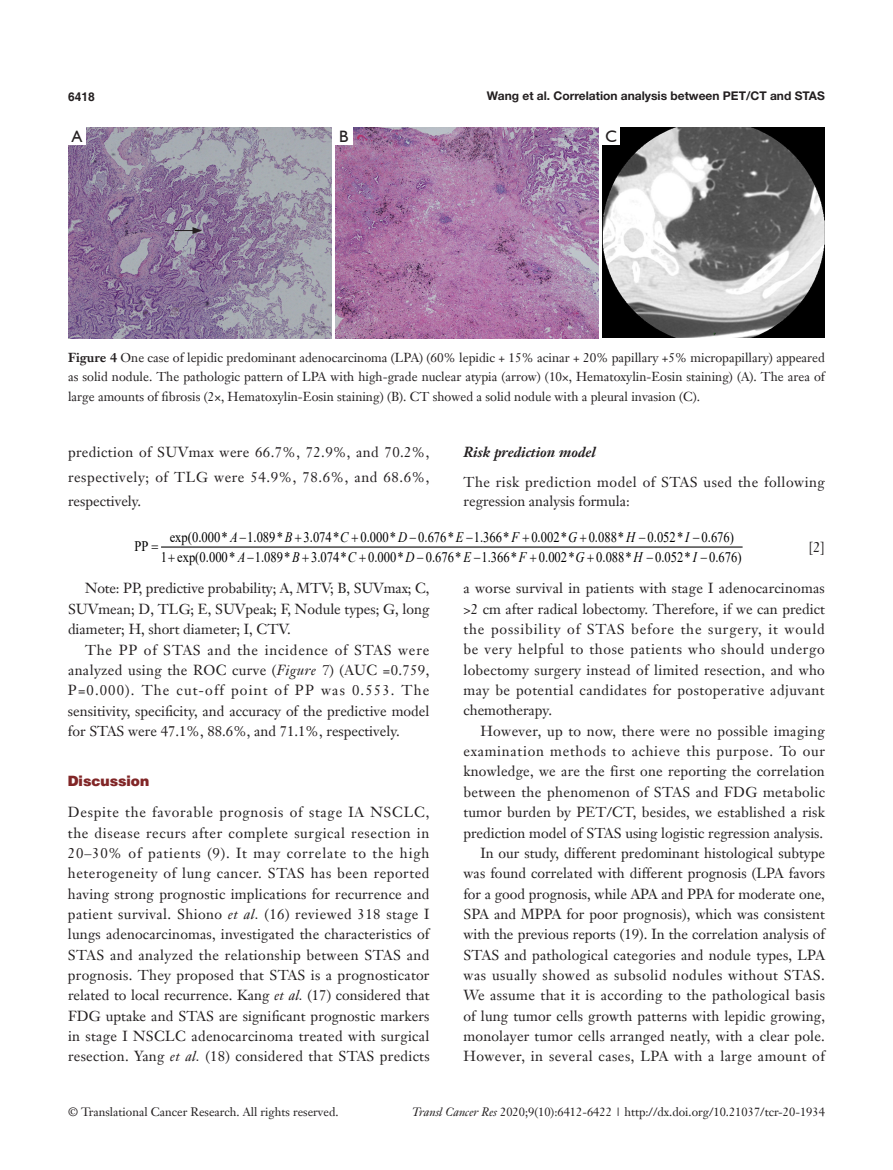
<style>
.page{position:relative;width:893px;height:1170px;background:#fff}
.page>*{position:absolute;margin:0;border:0;box-sizing:border-box;transform-origin:0 0}
.t1{font:16.5px "Humanist 521 BT";color:#231f20}
.t2{font:14.55px "Times New Roman";color:#000;scale:.86 1}
.t3{font:14.25px/20.4px "Janson Text LT";letter-spacing:.015em;color:#231f20;text-align:justify}
.t4{font:14.25px/19.5px "Janson Text LT";letter-spacing:.035em;color:#231f20}
.t5{font:italic 700 14.25px "Janson Text LT";color:#231f20}
.t6{font:900 14.25px "Helvetica";color:#812627}
.t7{font:12.75px/19.5px "Janson Text LT";color:#231f20;text-align:justify}
.t8{font:12px "Janson Text LT";color:#231f20}
.t9{font:700 12px "Helvetica Neue LT Pro";color:#231f20}
.t10{font:700 12px "Helvetica";color:#231f20}
.s1{font-weight:700}
.s2{font-style:italic}
</style>
<div class="page">
<hr style="left:162px;top:546px;width:580px;height:1px;background:#000">
<img style="left:68px;top:128px;width:263px;height:210px">
<img style="left:335px;top:128px;width:263px;height:210px">
<img style="left:603px;top:128px;width:221px;height:209px">
<div style="left:335px;top:128px;width:18px;height:17px;background:#fff"></div>
<div style="left:603px;top:128px;width:17px;height:17px;background:#fff"></div>
<div style="left:68px;top:128px;width:17px;height:17px;background:#fff"></div>
<svg style="left:175px;top:227px;width:27px;height:7px"></svg>
<p class="t10" style="left:68px;top:89px;width:28px">6418</p>
<p class="t9" style="left:487px;top:88px;width:339px">Wang et al. Correlation analysis between PET/CT and STAS</p>
<p class="t1" style="left:72px;top:126px;width:12px">A</p>
<p class="t1" style="left:339px;top:126px;width:11px">B</p>
<p class="t1" style="left:605px;top:126px;width:13px">C</p>
<p class="t7" style="left:68px;top:347px;width:758px"><span class="s1">Figure 4</span> One case of lepidic predominant adenocarcinoma (LPA) (60% lepidic + 15% acinar + 20% papillary +5% micropapillary) appeared as solid nodule. The pathologic pattern of LPA with high-grade nuclear atypia (arrow) (10×, Hematoxylin-Eosin staining) (A). The area of large amounts of fibrosis (2×, Hematoxylin-Eosin staining) (B). CT showed a solid nodule with a pleural invasion (C).</p>
<p class="t3" style="left:68px;top:440px;width:363px;line-height:24.5px">prediction of SUVmax were 66.7%, 72.9%, and 70.2%, respectively; of TLG were 54.9%, 78.6%, and 68.6%, respectively.</p>
<p class="t5" style="left:463px;top:443px;width:134px">Risk prediction model</p>
<p class="t4" style="left:463px;top:472px;width:363px">The risk prediction model of STAS used the following regression analysis formula:</p>
<p class="t2" style="left:134px;top:535px;width:18px">PP</p>
<p class="t2" style="left:170px;top:526px;width:144px">exp(0.000* <span class="s2">A</span>−1.089* <span class="s2">B</span></p>
<p class="t2" style="left:304px;top:526px;width:54px">3.074*<span class="s2">C</span></p>
<p class="t2" style="left:361px;top:526px;width:186px">0.000* <span class="s2">D</span> − 0.676* <span class="s2">E</span> −1.366* <span class="s2">F</span></p>
<p class="t2" style="left:531px;top:526px;width:55px">0.002*<span class="s2">G</span></p>
<p class="t2" style="left:589px;top:526px;width:171px">0.088* <span class="s2">H</span> −0.052* <span class="s2">I</span> − 0.676)</p>
<p class="t2" style="left:161px;top:547px;width:163px">1 exp(0.000* <span class="s2">A</span>−1.089* <span class="s2">B</span></p>
<p class="t2" style="left:311px;top:547px;width:54px">3.074*<span class="s2">C</span></p>
<p class="t2" style="left:368px;top:547px;width:186px">0.000* <span class="s2">D</span> − 0.676* <span class="s2">E</span> −1.366* <span class="s2">F</span></p>
<p class="t2" style="left:539px;top:547px;width:55px">0.002*<span class="s2">G</span></p>
<p class="t2" style="left:596px;top:547px;width:171px">0.088* <span class="s2">H</span> −0.052* <span class="s2">I</span> − 0.676)</p>
<p class="t3" style="left:809px;top:536px;width:18px">[2]</p>
<p class="t3" style="left:68px;top:578px;width:363px;text-indent:17px">Note: PP, predictive probability; A, MTV; B, SUVmax; C, SUVmean; D, TLG; E, SUVpeak; F, Nodule types; G, long diameter; H, short diameter; I, CTV.</p>
<p class="t3" style="left:68px;top:639px;width:363px;text-indent:17px">The PP of STAS and the incidence of STAS were analyzed using the ROC curve (<span class="s2">Figure 7</span>) (AUC =0.759, P=0.000). The cut-off point of PP was 0.553. The sensitivity, specificity, and accuracy of the predictive model for STAS were 47.1%, 88.6%, and 71.1%, respectively.</p>
<p class="t6" style="left:68px;top:772px;width:83px">Discussion</p>
<p class="t3" style="left:68px;top:802px;width:363px">Despite the favorable prognosis of stage IA NSCLC, the disease recurs after complete surgical resection in 20–30% of patients (9). It may correlate to the high heterogeneity of lung cancer. STAS has been reported having strong prognostic implications for recurrence and patient survival. Shiono <span class="s2">et al.</span> (16) reviewed 318 stage I lungs adenocarcinomas, investigated the characteristics of STAS and analyzed the relationship between STAS and prognosis. They proposed that STAS is a prognosticator related to local recurrence. Kang <span class="s2">et al.</span> (17) considered that FDG uptake and STAS are significant prognostic markers in stage I NSCLC adenocarcinoma treated with surgical resection. Yang <span class="s2">et al.</span> (18) considered that STAS predicts</p>
<p class="t3" style="left:463px;top:578px;width:363px">a worse survival in patients with stage I adenocarcinomas &gt;2 cm after radical lobectomy. Therefore, if we can predict the possibility of STAS before the surgery, it would be very helpful to those patients who should undergo lobectomy surgery instead of limited resection, and who may be potential candidates for postoperative adjuvant chemotherapy.</p>
<p class="t3" style="left:463px;top:720px;width:363px;text-align:right">However, up to now, there were no possible imaging examination methods to achieve this purpose. To our knowledge, we are the first one reporting the correlation between the phenomenon of STAS and FDG metabolic tumor burden by PET/CT, besides, we established a risk prediction model of STAS using logistic regression analysis.<br>In our study, different predominant histological subtype was found correlated with different prognosis (LPA favors for a good prognosis, while APA and PPA for moderate one, SPA and MPPA for poor prognosis), which was consistent with the previous reports (19). In the correlation analysis of STAS and pathological categories and nodule types, LPA was usually showed as subsolid nodules without STAS.<br>We assume that it is according to the pathological basis of lung tumor cells growth patterns with lepidic growing, monolayer tumor cells arranged neatly, with a clear pole.<br>However, in several cases, LPA with a large amount of</p>
<p class="t8" style="left:68px;top:1104px;width:272px">© Translational Cancer Research. All rights reserved.</p>
<p class="t8" style="left:412px;top:1104px;width:414px"><span class="s2">Transl Cancer Res</span> 2020;9(10):6412-6422 | http://dx.doi.org/10.21037/tcr-20-1934</p>
</div>
